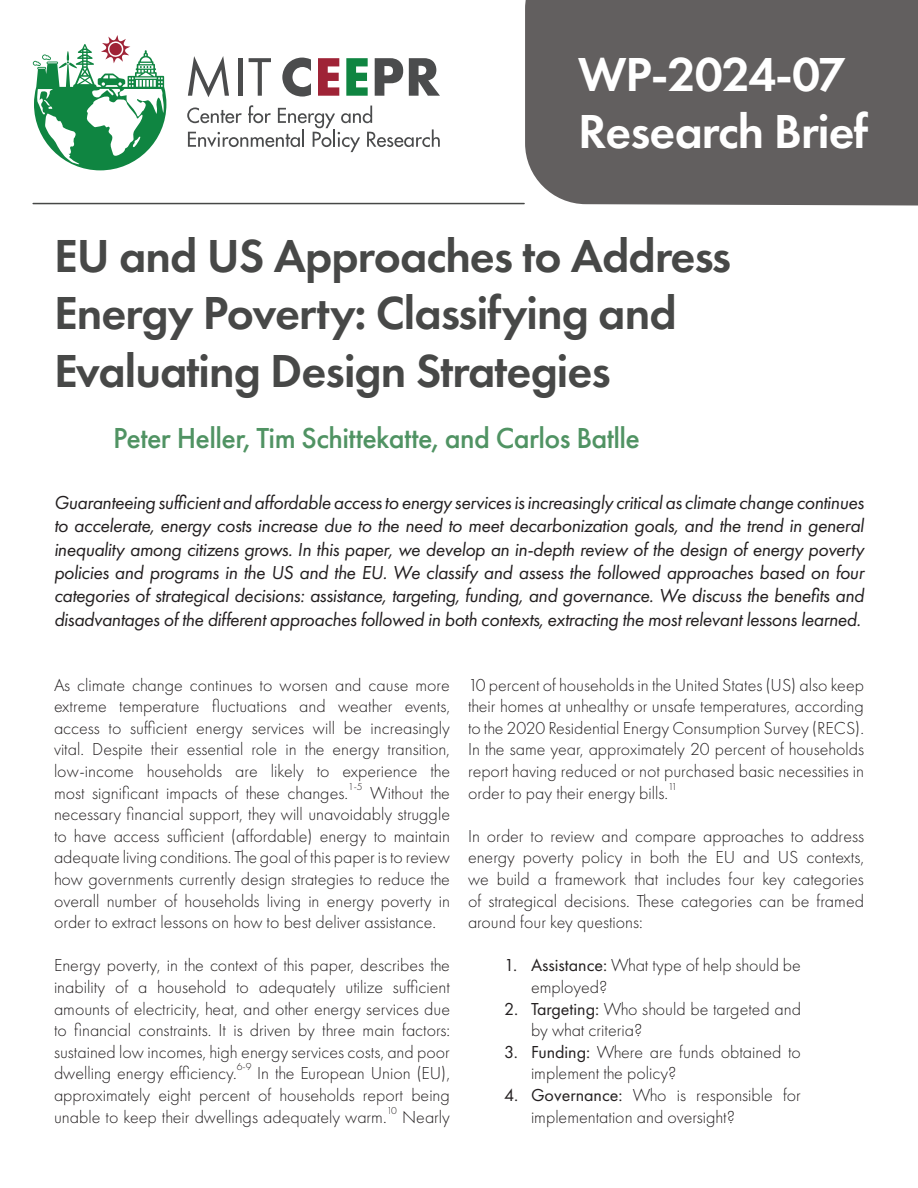
<style>
.page{position:relative;width:918px;height:1188px;background:#fff}
.page>*{position:absolute;margin:0;border:0;box-sizing:border-box;transform-origin:0 0}
.t1{font:600 49.5px/57px "Futura PT";letter-spacing:-.02em;color:#fff}
.t2{font:600 48px/57.6px "Futura PT";letter-spacing:-.02em;color:#474847}
._5_-_Footnote{font:500 30px "Futura PT";letter-spacing:-.02em;color:#509363}
.t3{font:italic 19.5px/23.4px "Futura PT";letter-spacing:-.02em;color:#231f20;text-align:justify}
.t4{font:300 18px/21.6px "Futura PT";color:#231f20;text-align:justify}
.t5{font:300 10.5px "Futura PT";color:#231f20}
.s1{font-weight:400}
</style>
<div class="page">
<div style="left:525px;top:0;width:393px;height:206px;background:#625f5f"></div>
<hr style="left:33px;top:203px;width:491px;height:1px;background:#474847">
<svg style="left:33px;top:35px;width:133px;height:135px"></svg>
<svg style="left:187px;top:105px;width:253px;height:47px"></svg>
<svg style="left:282px;top:58px;width:29px;height:39px"></svg>
<svg style="left:318px;top:58px;width:21px;height:38px"></svg>
<svg style="left:346px;top:58px;width:22px;height:38px"></svg>
<svg style="left:375px;top:58px;width:28px;height:38px"></svg>
<svg style="left:409px;top:58px;width:31px;height:38px"></svg>
<svg style="left:188px;top:56px;width:41px;height:41px"></svg>
<hr style="left:238px;top:58px;width:4px;height:38px;background:#4b4c4d">
<svg style="left:249px;top:58px;width:22px;height:38px"></svg>
<p class="t1" style="left:578px;top:45px;width:291px">WP-2024-07<br>Research Brief</p>
<p class="t2" style="left:54px;top:227px;width:679px">EU and US Approaches to Address<br>Energy Poverty: Classifying and<br>Evaluating Design Strategies</p>
<p class="_5_-_Footnote" style="left:113px;top:420px;width:529px">Peter Heller, Tim Schittekatte, and Carlos Batlle</p>
<p class="t3" style="left:54px;top:490px;width:812px">Guaranteeing sufficient and affordable access to energy services is increasingly critical as climate change continues to accelerate, energy costs increase due to the need to meet decarbonization goals, and the trend in general inequality among citizens grows. In this paper, we develop an in-depth review of the design of energy poverty policies and programs in the US and the EU. We classify and assess the followed approaches based on four categories of strategical decisions: assistance, targeting, funding, and governance. We discuss the benefits and disadvantages of the different approaches followed in both contexts, extracting the most relevant lessons learned.</p>
<p class="t4" style="left:54px;top:674px;width:398px">As climate change continues to worsen and cause more extreme temperature fluctuations and weather events, access to sufficient energy services will be increasingly vital. Despite their essential role in the energy transition, low-income households are likely to experience the most significant impacts of these changes.</p>
<p class="t5" style="left:348px;top:780px;width:16px">1-5</p>
<p class="t4" style="left:54px;top:782px;width:398px;text-indent:316px">Without the necessary financial support, they will unavoidably struggle to have access sufficient (affordable) energy to maintain adequate living conditions. The goal of this paper is to review how governments currently design strategies to reduce the overall number of households living in energy poverty in order to extract lessons on how to best deliver assistance.</p>
<p class="t4" style="left:54px;top:955px;width:398px">Energy poverty, in the context of this paper, describes the inability of a household to adequately utilize sufficient amounts of electricity, heat, and other energy services due to financial constraints. It is driven by three main factors: sustained low incomes, high energy services costs, and poor dwelling energy efficiency.</p>
<p class="t5" style="left:237px;top:1061px;width:16px">6-9</p>
<p class="t4" style="left:54px;top:1063px;width:398px;text-indent:203px">In the European Union (EU), approximately eight percent of households report being unable to keep their dwellings adequately warm.</p>
<p class="t5" style="left:387px;top:1104px;width:12px">10</p>
<p class="t4" style="left:402px;top:1106px;width:49px">Nearly</p>
<p class="t4" style="left:468px;top:674px;width:398px">10 percent of households in the United States (US) also keep their homes at unhealthy or unsafe temperatures, according to the 2020 Residential Energy Consumption Survey (RECS).<br>In the same year, approximately 20 percent of households report having reduced or not purchased basic necessities in order to pay their energy bills.</p>
<p class="t5" style="left:668px;top:780px;width:11px">11</p>
<p class="t4" style="left:468px;top:825px;width:398px">In order to review and compare approaches to address energy poverty policy in both the EU and US contexts, we build a framework that includes four key categories of strategical decisions. These categories can be framed around four key questions:</p>
<p class="t4" style="left:531px;top:955px;width:271px;text-indent:-27px"><span class="s1">1. Assistance:</span> What type of help should be employed?</p>
<p class="t4" style="left:531px;top:998px;width:272px;text-indent:-27px"><span class="s1">2. Targeting:</span> Who should be targeted and by what criteria?</p>
<p class="t4" style="left:531px;top:1041px;width:272px;text-indent:-27px"><span class="s1">3. Funding:</span> Where are funds obtained to implement the policy?</p>
<p class="t4" style="left:531px;top:1084px;width:271px;text-indent:-27px"><span class="s1">4. Governance:</span> Who is responsible for implementation and oversight?</p>
</div>
